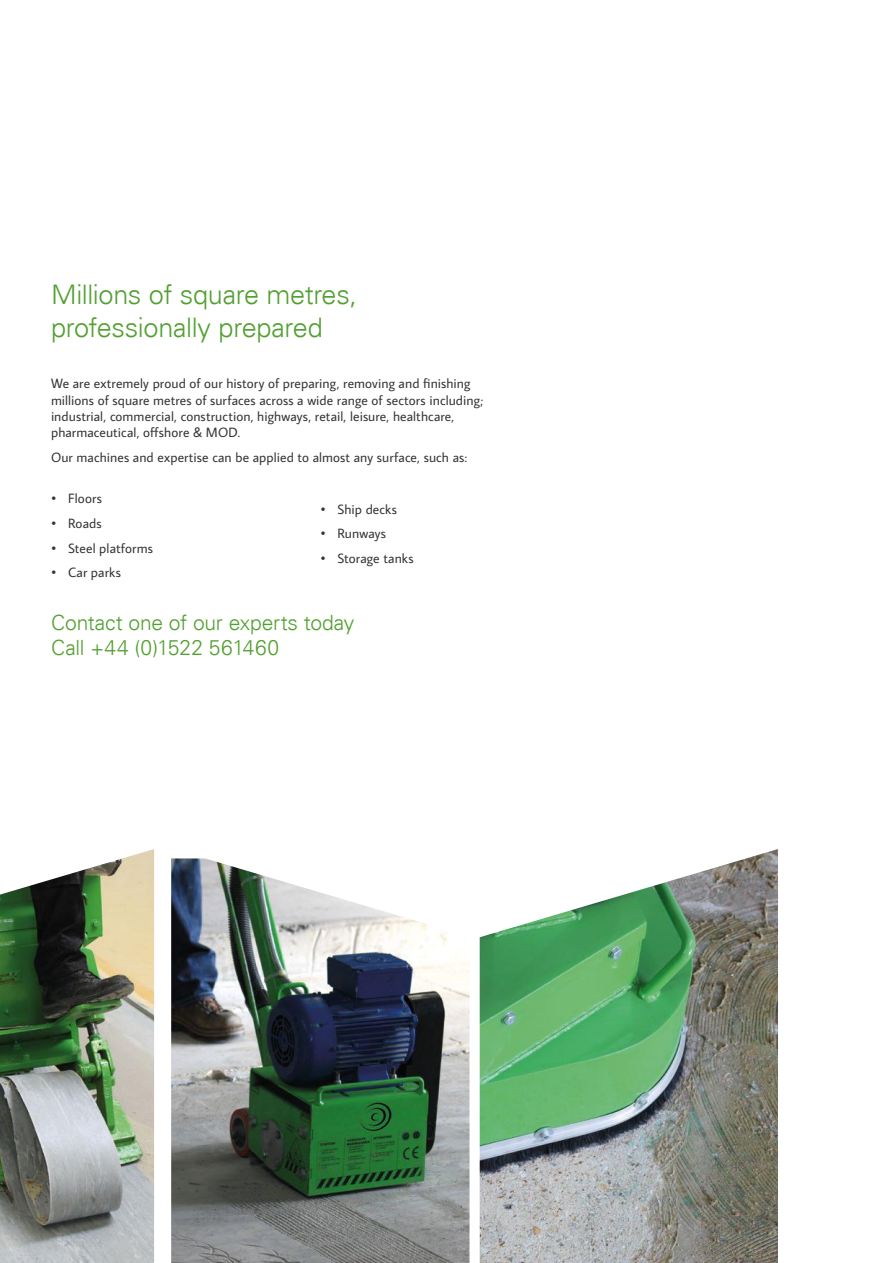
<style>
.page{position:relative;width:893px;height:1263px;background:#fff}
.page>*{position:absolute;margin:0;border:0;box-sizing:border-box;transform-origin:0 0}
.t1{font:300 27px/32.4px "Univers";letter-spacing:-.015em;color:#53a032}
.t2{font:300 21px/25.2px "Univers";letter-spacing:-.01em;color:#53a032}
.t3{font:13.5px/16.2px "Average Sans";letter-spacing:.01em;color:#333434}
</style>
<div class="page">
<img style="left:171px;top:858px;width:298px;height:405px">
<img style="left:0;top:849px;width:154px;height:414px">
<img style="left:480px;top:849px;width:298px;height:414px">
<h1 class="t1" style="left:51px;top:279px;width:307px">Millions of square metres, professionally prepared</h1>
<p class="t3" style="left:51px;top:375px;width:434px">We are extremely proud of our history of preparing, removing and finishing millions of square metres of surfaces across a wide range of sectors including; industrial, commercial, construction, highways, retail, leisure, healthcare, pharmaceutical, offshore &amp; MOD.</p>
<p class="t3" style="left:51px;top:448px;width:417px">Our machines and expertise can be applied to almost any surface, such as:</p>
<p class="t3" style="left:51px;top:490px;width:52px">• Floors</p>
<p class="t3" style="left:51px;top:515px;width:52px">• Roads</p>
<p class="t3" style="left:51px;top:539px;width:103px">• Steel platforms</p>
<p class="t3" style="left:51px;top:564px;width:72px">• Car parks</p>
<p class="t3" style="left:320px;top:500px;width:78px">• Ship decks</p>
<p class="t3" style="left:320px;top:525px;width:67px">• Runways</p>
<p class="t3" style="left:320px;top:550px;width:95px">• Storage tanks</p>
<h2 class="t2" style="left:51px;top:610px;width:305px">Contact one of our experts today<br>Call +44 (0)1522 561460</h2>
</div>
